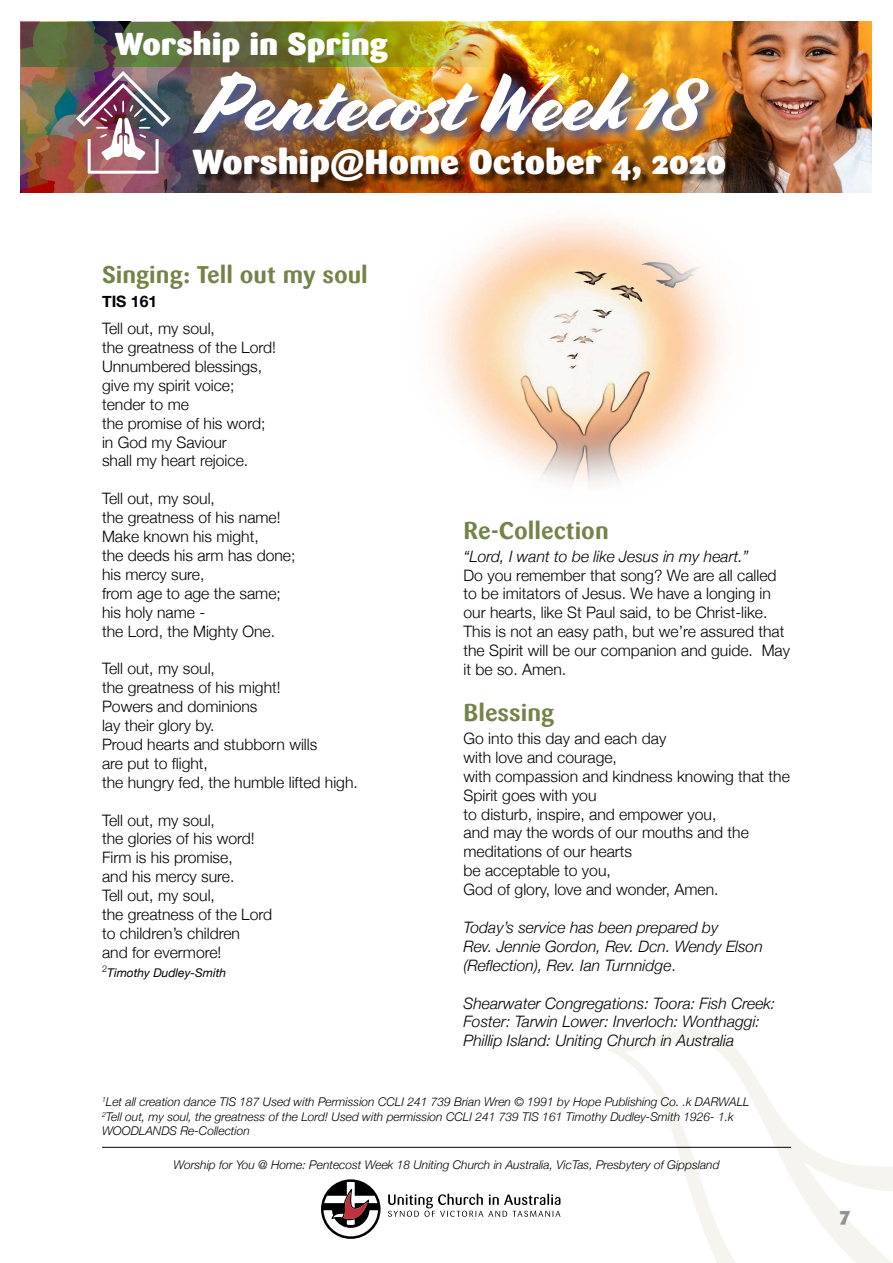
<style>
.page{position:relative;width:893px;height:1263px;background:#fff}
.page>*{position:absolute;margin:0;border:0;box-sizing:border-box;transform-origin:0 0}
.t1{font:81px "Cortado";letter-spacing:-.005em;color:#fff}
.t2{font:900 34.5px "Sari";color:#fff}
.t3{font:900 31.5px "Sari";color:#fff}
.t4{font:700 24px "Sari";color:#748347}
.t5{font:900 19.5px "Sari";color:#939393}
.t6{font:300 15.75px/18.9px "Helvetica Neue";color:#000}
.t7{font:italic 300 15.75px/18.9px "Helvetica Neue";color:#000}
.t8{font:700 15.75px "Helvetica Neue";color:#000}
.t9{font:italic 300 12px/14.4px "Helvetica Neue";color:#000}
.t10{font:italic 12px "Helvetica Neue";color:#000}
.s1{font-style:normal}
</style>
<div class="page">
<img style="left:386px;top:192px;width:419px;height:296px">
<svg style="left:607px;top:1029px;width:286px;height:234px"></svg>
<svg style="left:388px;top:1194px;width:172px;height:23px"></svg>
<svg style="left:321px;top:1179px;width:60px;height:60px"></svg>
<hr style="left:102px;top:1147px;width:689px;height:1px;background:#000">
<img style="left:787px;top:22px;width:85px;height:170px">
<img style="left:478px;top:22px;width:309px;height:170px">
<img style="left:20px;top:22px;width:458px;height:170px">
<div style="left:194px;top:149px;width:542px;height:43px;background:#000;opacity:.65"></div>
<img style="left:191px;top:69px;width:533px;height:80px">
<img style="left:21px;top:23px;width:485px;height:44px">
<img style="left:76px;top:71px;width:95px;height:103px">
<h3 class="t3" style="left:115px;top:24px;width:275px">Worship in Spring</h3>
<h1 class="t1" style="left:200px;top:56px;width:501px">Pentecost Week 18</h1>
<h2 class="t2" style="left:192px;top:141px;width:536px">Worship@Home October 4, 2020</h2>
<h3 class="t4" style="left:102px;top:260px;width:267px">Singing: Tell out my soul</h3>
<p class="t8" style="left:102px;top:289px;width:57px">TIS 161</p>
<p class="t6" style="left:102px;top:318px;width:175px">Tell out, my soul,<br>the greatness of the Lord!<br>Unnumbered blessings, give my spirit voice; tender to me<br>the promise of his word; in God my Saviour<br>shall my heart rejoice.</p>
<p class="t6" style="left:102px;top:488px;width:195px">Tell out, my soul,<br>the greatness of his name!<br>Make known his might,<br>the deeds his arm has done; his mercy sure,<br>from age to age the same; his holy name -<br>the Lord, the Mighty One.</p>
<p class="t6" style="left:102px;top:658px;width:257px">Tell out, my soul,<br>the greatness of his might!<br>Powers and dominions<br>lay their glory by.<br>Proud hearts and stubborn wills<br>are put to flight,<br>the hungry fed, the humble lifted high.</p>
<p class="t6" style="left:102px;top:809px;width:172px">Tell out, my soul,<br>the glories of his word!<br>Firm is his promise,<br>and his mercy sure.<br>Tell out, my soul,<br>the greatness of the Lord to children’s children<br>and for evermore!</p>
<p class="t10" style="left:102px;top:964px;width:126px"><sup>2</sup>Timothy Dudley-Smith</p>
<h3 class="t4" style="left:463px;top:516px;width:147px">Re-Collection</h3>
<p class="t7" style="left:463px;top:546px;width:287px">“Lord, I want to be like Jesus in my heart.”</p>
<p class="t6" style="left:463px;top:564px;width:328px">Do you remember that song? We are all called to be imitators of Jesus. We have a longing in our hearts, like St Paul said, to be Christ-like.<br>This is not an easy path, but we’re assured that the Spirit will be our companion and guide. May it be so. Amen.</p>
<h3 class="t4" style="left:463px;top:698px;width:92px">Blessing</h3>
<p class="t6" style="left:463px;top:728px;width:328px">Go into this day and each day<br>with love and courage,<br>with compassion and kindness knowing that the<br>Spirit goes with you<br>to disturb, inspire, and empower you,<br>and may the words of our mouths and the meditations of our hearts<br>be acceptable to you,<br>God of glory, love and wonder, Amen.</p>
<p class="t7" style="left:463px;top:917px;width:301px">Today’s service has been prepared by<br>Rev. Jennie Gordon, Rev. Dcn. Wendy Elson (Reflection), Rev. Ian Turnnidge<span class="s1">.</span></p>
<p class="t7" style="left:463px;top:992px;width:313px">Shearwater Congregations: Toora: Fish Creek:<br>Foster: Tarwin Lower: Inverloch: Wonthaggi:<br>Phillip Island: Uniting Church in Australia</p>
<p class="t9" style="left:102px;top:1094px;width:649px"><sup>1</sup>Let all creation dance TIS 187 Used with Permission CCLI 241 739 Brian Wren © 1991 by Hope Publishing Co. .k DARWALL<br><sup>2</sup>Tell out, my soul, the greatness of the Lord! Used with permission CCLI 241 739 TIS 161 Timothy Dudley-Smith 1926- 1.k<br>WOODLANDS Re-Collection</p>
<p class="t9" style="left:173px;top:1157px;width:548px">Worship for You @ Home: Pentecost Week 18 Uniting Church in Australia, VicTas, Presbytery of Gippsland</p>
<p class="t5" style="left:840px;top:1202px;width:12px">7</p>
</div>
